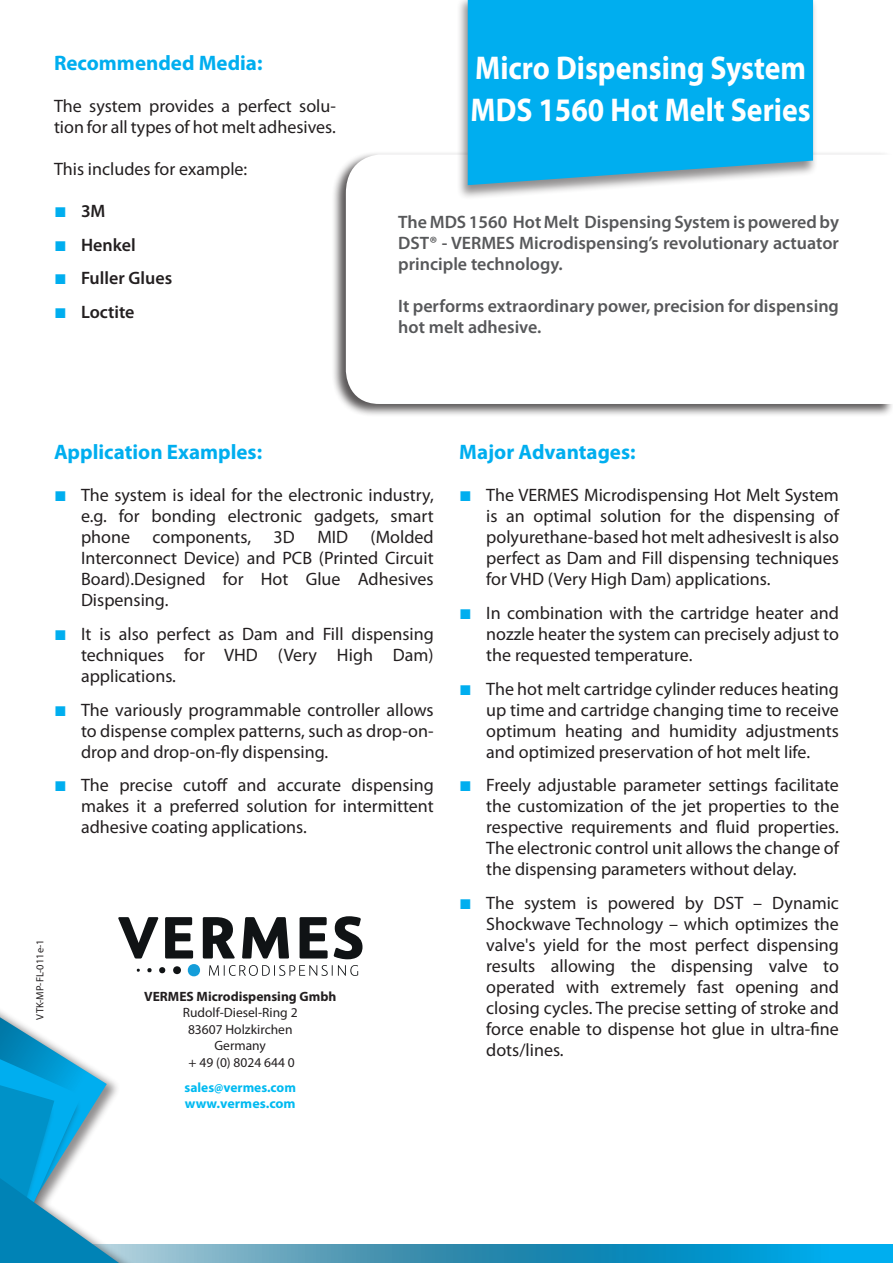
<style>
.page{position:relative;width:893px;height:1263px;background:#fff}
.page>*{position:absolute;margin:0;border:0;box-sizing:border-box;transform-origin:0 0}
.t1{font:700 33px "Myriad Pro";color:#fff;scale:.9 1}
.t2{font:700 21px "Myriad Pro";color:#00aeef}
.t3{font:18px/21px "Myriad Pro";color:#231f20;text-align:justify}
.t4{font:600 18px/21px "Myriad Pro";color:#57585a;text-align:justify}
.t5{font:600 18px "Myriad Pro";color:#231f20}
.Folio-Fliesstxt{font:13.5px/16.5px "Myriad Pro";color:#231f20;text-align:center}
.Folio-Fliesstxt-2{font:700 13.5px/16.5px "Myriad Pro";color:#00baf1}
.body{font:10.5px "Myriad Pro";color:#231f20}
.s1{font-family:"Arial";font-weight:400;font-size:21px;color:#00aeef}
.s2{font-family:"Arial";font-size:21px;color:#00aeef}
.s3{font-weight:700}
</style>
<div class="page">
<svg style="left:162px;top:1245px;width:731px;height:18px;background:#2d99c3"></svg>
<div style="left:331px;top:151px;width:562px;height:266px;background:#231f20;opacity:.75"></div>
<svg style="left:346px;top:154px;width:547px;height:250px"></svg>
<svg style="left:162px;top:916px;width:200px;height:60px"></svg>
<div style="left:0;top:912px;width:162px;height:351px;background:#231f20;opacity:.5"></div>
<div style="left:0;top:969px;width:81px;height:294px;background:#fff"></div>
<div style="left:0;top:1083px;width:147px;height:180px;background:#231f20;opacity:.75"></div>
<svg style="left:0;top:1017px;width:119px;height:246px"></svg>
<div style="left:456px;top:0;width:362px;height:201px;background:#231f20;opacity:.5"></div>
<div style="left:468px;top:0;width:345px;height:185px;background:#00aeef"></div>
<p class="t2" style="left:54px;top:49px;width:210px">Recommended Media:</p>
<p class="t3" style="left:54px;top:95px;width:283px">The system provides a perfect solu&shy;tion for all types of hot melt adhesives.</p>
<p class="t3" style="left:54px;top:158px;width:195px">This includes for example:</p>
<p class="t5" style="left:54px;top:199px;width:53px"><span class="s1">■</span> 3M</p>
<p class="t5" style="left:54px;top:233px;width:83px"><span class="s1">■</span> Henkel</p>
<p class="t5" style="left:54px;top:267px;width:120px"><span class="s1">■</span> Fuller Glues</p>
<p class="t5" style="left:54px;top:301px;width:82px"><span class="s1">■</span> Loctite</p>
<p class="t1" style="left:475px;top:46px;width:369px">Micro Dispensing System</p>
<p class="t1" style="left:471px;top:88px;width:379px">MDS 1560 Hot Melt Series</p>
<p class="t4" style="left:398px;top:211px;width:442px">The MDS 1560 Hot Melt Dispensing System is powered by DST® - VERMES Microdispensing’s revolutionary actuator principle technology.</p>
<p class="t4" style="left:398px;top:295px;width:442px">It performs extraordinary power, precision for dispensing hot melt adhesive.</p>
<p class="t2" style="left:54px;top:438px;width:210px">Application Examples:</p>
<p class="t3" style="left:81px;top:484px;width:354px;text-indent:-27px"><span class="s2">■</span> The system is ideal for the electronic industry, e.g. for bonding electronic gadgets, smart phone components, 3D MID (Molded Interconnect Device) and PCB (Printed Circuit Board).Designed for Hot Glue Adhesives Dispensing.</p>
<p class="t3" style="left:81px;top:623px;width:354px;text-indent:-27px"><span class="s2">■</span> It is also perfect as Dam and Fill dispensing techniques for VHD (Very High Dam) applications.</p>
<p class="t3" style="left:81px;top:699px;width:354px;text-indent:-27px"><span class="s2">■</span> The variously programmable controller allows to dispense complex patterns, such as drop-on&shy;drop and drop-on-fly dispensing.</p>
<p class="t3" style="left:81px;top:774px;width:354px;text-indent:-27px"><span class="s2">■</span> The precise cutoff and accurate dispensing makes it a preferred solution for intermittent adhesive coating applications.</p>
<p class="body" style="left:34px;top:1020px;width:82px;rotate:-90deg">VTK-MP-FL-011e-1</p>
<p class="Folio-Fliesstxt" style="left:144px;top:988px;width:194px"><span class="s3">VERMES Microdispensing Gmbh<br></span>Rudolf-Diesel-Ring 2<br>83607 Holzkirchen<br>Germany<br>+ 49 (0) 8024 644 0</p>
<p class="Folio-Fliesstxt-2" style="left:185px;top:1079px;width:113px">sales@vermes.com www.vermes.com</p>
<p class="t2" style="left:459px;top:438px;width:178px">Major Advantages:</p>
<p class="t3" style="left:486px;top:484px;width:354px;text-indent:-27px"><span class="s2">■</span> The VERMES Microdispensing Hot Melt System is an optimal solution for the dispensing of polyurethane-based hot melt adhesivesIt is also perfect as Dam and Fill dispensing techniques for VHD (Very High Dam) applications.</p>
<p class="t3" style="left:486px;top:602px;width:354px;text-indent:-27px"><span class="s2">■</span> In combination with the cartridge heater and nozzle heater the system can precisely adjust to the requested temperature.</p>
<p class="t3" style="left:486px;top:678px;width:354px;text-indent:-27px"><span class="s2">■</span> The hot melt cartridge cylinder reduces heating up time and cartridge changing time to receive optimum heating and humidity adjustments and optimized preservation of hot melt life.</p>
<p class="t3" style="left:486px;top:774px;width:354px;text-indent:-27px"><span class="s2">■</span> Freely adjustable parameter settings facilitate the customization of the jet properties to the respective requirements and fluid properties.<br>The electronic control unit allows the change of the dispensing parameters without delay.</p>
<p class="t3" style="left:486px;top:892px;width:354px;text-indent:-27px"><span class="s2">■</span> The system is powered by DST – Dynamic Shockwave Technology – which optimizes the valve's yield for the most perfect dispensing results allowing the dispensing valve to operated with extremely fast opening and closing cycles. The precise setting of stroke and force enable to dispense hot glue in ultra-fine dots/lines.</p>
</div>
